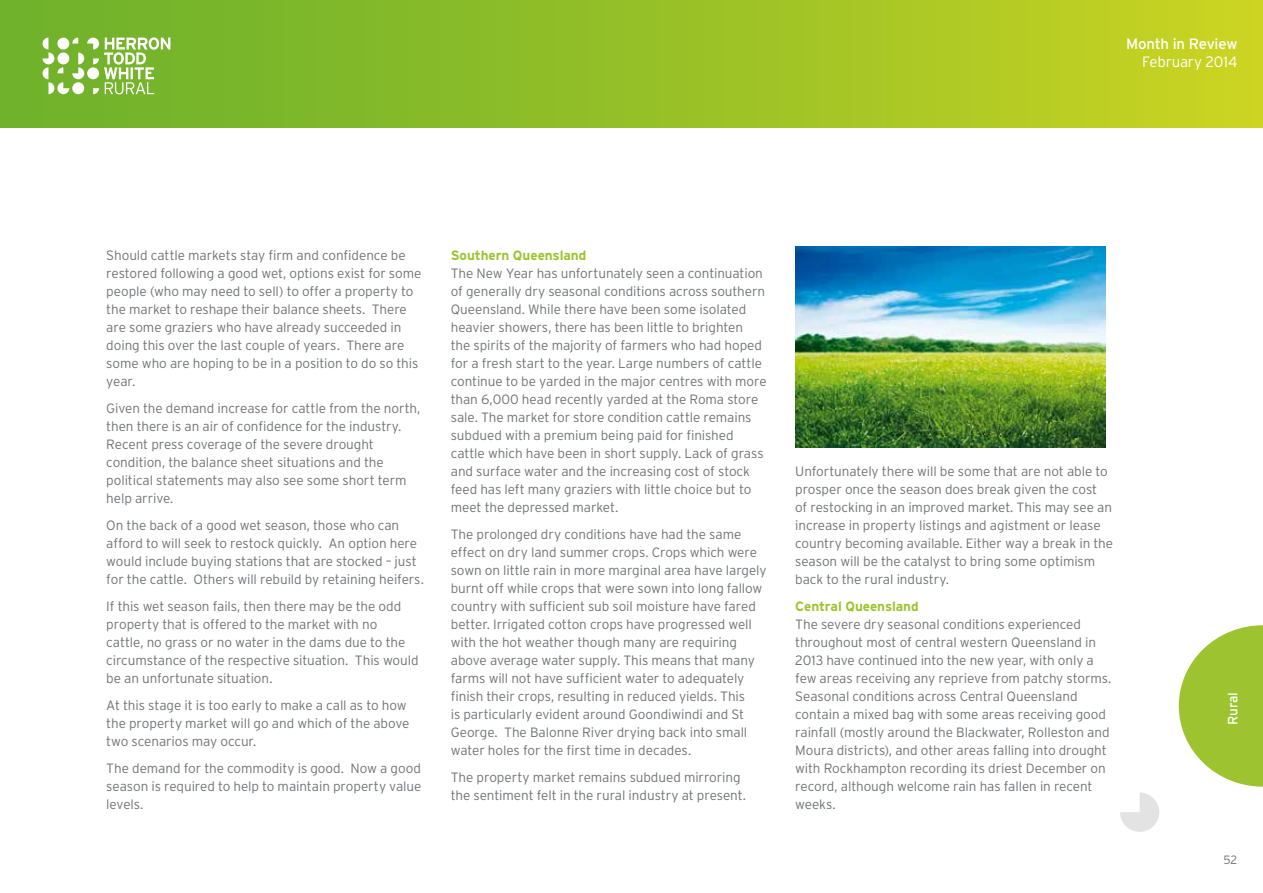
<style>
.page{position:relative;width:1263px;height:893px;background:#fff}
.page>*{position:absolute;margin:0;border:0;box-sizing:border-box;transform-origin:0 0}
.t1{font:15px "Interstate";letter-spacing:-.015em;color:#fff}
.t2{font:300 15px "Interstate";letter-spacing:-.01em;color:#fff}
.t3{font:300 13.5px/18px "Interstate";letter-spacing:-.005em;color:#717476}
.t4{font:700 13.5px "Interstate";letter-spacing:-.005em;color:#9dc430}
.t5{font:13.5px "Interstate";letter-spacing:-.01em;color:#fff}
.t6{font:300 12px "Interstate";color:#717476}
</style>
<div class="page">
<svg style="left:1120px;top:792px;width:39px;height:40px"></svg>
<div style="left:0;top:0;width:1263px;height:128px;background:linear-gradient(to right,#68af2d,#c8d322)"></div>
<svg style="left:43px;top:37px;width:127px;height:57px"></svg>
<svg style="left:1179px;top:625px;width:84px;height:162px"></svg>
<img style="left:795px;top:247px;width:311px;height:200px">
<p class="t1" style="left:1126px;top:35px;width:113px">Month in Review</p>
<p class="t2" style="left:1142px;top:53px;width:97px">February 2014</p>
<p class="t3" style="left:106px;top:246px;width:317px">Should cattle markets stay firm and confidence be restored following a good wet, options exist for some people (who may need to sell) to offer a property to the market to reshape their balance sheets. There are some graziers who have already succeeded in doing this over the last couple of years. There are some who are hoping to be in a position to do so this year.</p>
<p class="t3" style="left:106px;top:399px;width:316px">Given the demand increase for cattle from the north, then there is an air of confidence for the industry.<br>Recent press coverage of the severe drought condition, the balance sheet situations and the political statements may also see some short term help arrive.</p>
<p class="t3" style="left:106px;top:516px;width:319px">On the back of a good wet season, those who can afford to will seek to restock quickly. An option here would include buying stations that are stocked – just for the cattle. Others will rebuild by retaining heifers.</p>
<p class="t3" style="left:106px;top:597px;width:314px">If this wet season fails, then there may be the odd property that is offered to the market with no<br>cattle, no grass or no water in the dams due to the circumstance of the respective situation. This would be an unfortunate situation.</p>
<p class="t3" style="left:106px;top:696px;width:305px">At this stage it is too early to make a call as to how the property market will go and which of the above two scenarios may occur.</p>
<p class="t3" style="left:106px;top:759px;width:317px;text-align:justify">The demand for the commodity is good. Now a good season is required to help to maintain property value levels.</p>
<p class="t4" style="left:451px;top:247px;width:137px">Southern Queensland</p>
<p class="t3" style="left:451px;top:264px;width:317px">The New Year has unfortunately seen a continuation of generally dry seasonal conditions across southern Queensland. While there have been some isolated heavier showers, there has been little to brighten<br>the spirits of the majority of farmers who had hoped for a fresh start to the year. Large numbers of cattle continue to be yarded in the major centres with more than 6,000 head recently yarded at the Roma store sale. The market for store condition cattle remains subdued with a premium being paid for finished cattle which have been in short supply. Lack of grass and surface water and the increasing cost of stock feed has left many graziers with little choice but to meet the depressed market.</p>
<p class="t3" style="left:451px;top:525px;width:317px">The prolonged dry conditions have had the same effect on dry land summer crops. Crops which were sown on little rain in more marginal area have largely burnt off while crops that were sown into long fallow country with sufficient sub soil moisture have fared better. Irrigated cotton crops have progressed well with the hot weather though many are requiring above average water supply. This means that many farms will not have sufficient water to adequately finish their crops, resulting in reduced yields. This<br>is particularly evident around Goondiwindi and St George. The Balonne River drying back into small water holes for the first time in decades.</p>
<p class="t3" style="left:451px;top:768px;width:297px">The property market remains subdued mirroring the sentiment felt in the rural industry at present.</p>
<p class="t3" style="left:795px;top:462px;width:319px">Unfortunately there will be some that are not able to prosper once the season does break given the cost<br>of restocking in an improved market. This may see an increase in property listings and agistment or lease country becoming available. Either way a break in the season will be the catalyst to bring some optimism back to the rural industry.</p>
<p class="t4" style="left:795px;top:598px;width:125px">Central Queensland</p>
<p class="t3" style="left:795px;top:615px;width:318px">The severe dry seasonal conditions experienced throughout most of central western Queensland in 2013 have continued into the new year, with only a few areas receiving any reprieve from patchy storms.<br>Seasonal conditions across Central Queensland contain a mixed bag with some areas receiving good rainfall (mostly around the Blackwater, Rolleston and Moura districts), and other areas falling into drought with Rockhampton recording its driest December on record, although welcome rain has fallen in recent weeks.</p>
<p class="t5" style="left:1224px;top:725px;width:35px;rotate:-90deg">Rural</p>
<p class="t6" style="left:1223px;top:853px;width:15px">52</p>
</div>
